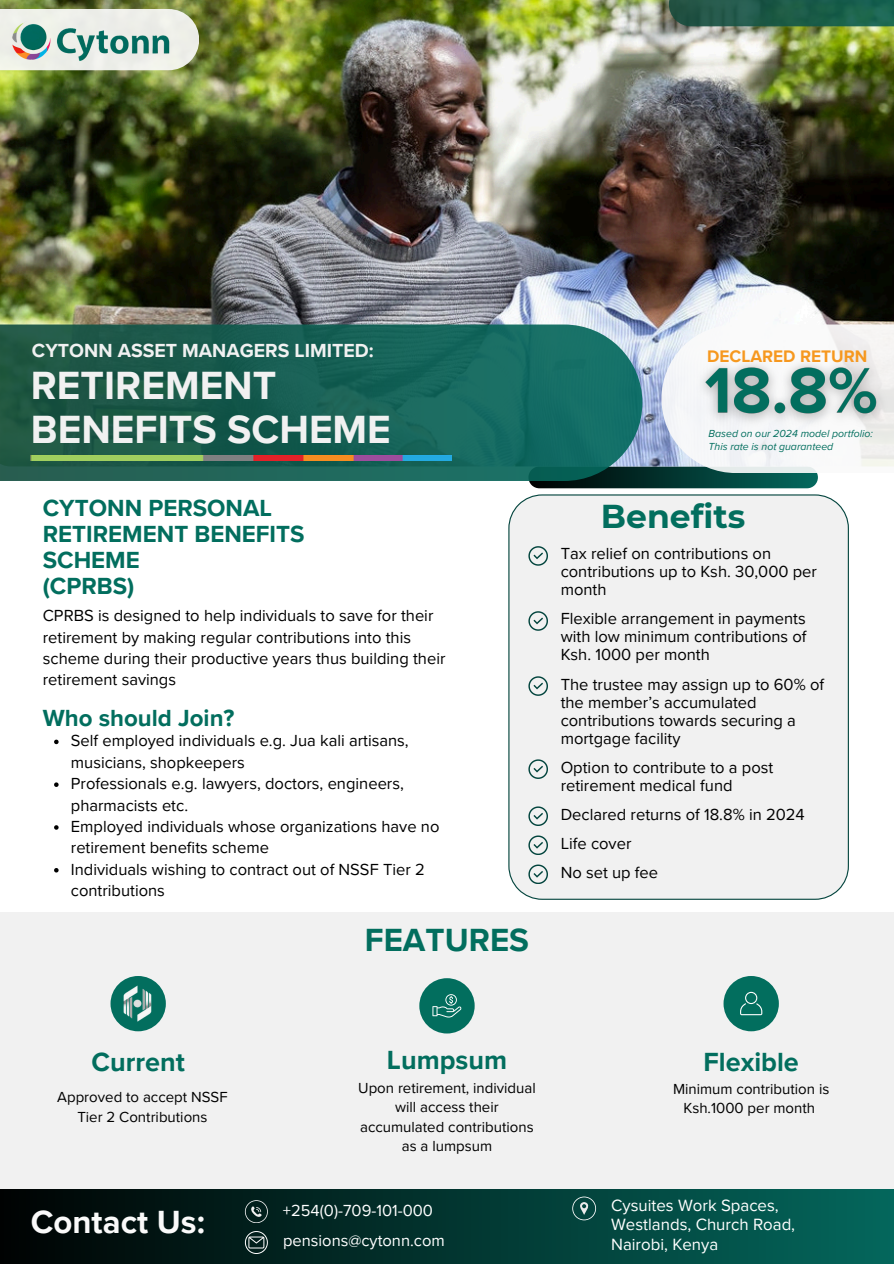
<style>
.page{position:relative;width:894px;height:1264px;background:#fff}
.page>*{position:absolute;margin:0;border:0;box-sizing:border-box;transform-origin:0 0}
.t1{font:700 40.5px/44px "Proxima Nova";color:#f1f1f1}
.t2{font:700 33px "Proxima Nova";color:#fafafa}
.t3{font:700 33px "Montserrat";color:#026e5e}
.t4{font:700 33px "Proxima Nova";color:#026e5e}
.t5{font:700 27px "Proxima Nova";color:#026e5e}
.t6{font:700 24px/26px "Proxima Nova";color:#026e5e}
.t7{font:700 19.5px "Proxima Nova";color:#f1f1f1}
.t8{font:700 17.25px "Proxima Nova";color:#f6981f}
.t9{font:16.8px/19.2px "Proxima Nova";color:#fff}
.t10{font:16.5px/18px "Proxima Nova";color:#000}
.t11{font:16.5px "Proxima Nova";color:#fff}
.t12{font:15px/19.2px "Proxima Nova";color:#000;text-align:center}
.t13{font:italic 10.5px "Proxima Nova";color:#026e5e}
</style>
<div class="page">
<div style="left:0;top:1173px;width:893px;height:90px;background:linear-gradient(to right,#000302,#04675c)"></div>
<div style="left:508px;top:494px;width:340px;height:405px;background:#f1f1f1"></div>
<svg style="left:529px;top:466px;width:288px;height:22px;background:#053e38"></svg>
<img style="left:0;top:0;width:893px;height:466px">
<div style="left:0;top:912px;width:893px;height:276px;background:#f1f1f1"></div>
<svg style="left:0;top:324px;width:642px;height:157px;background:#1b6256"></svg>
<div style="left:668px;top:0;width:225px;height:26px;background:linear-gradient(to right,#295346,#16654e)"></div>
<div style="left:723px;top:976px;width:55px;height:55px;background:#026e5e;border-radius:50%"></div>
<div style="left:419px;top:978px;width:55px;height:55px;background:#026e5e;border-radius:50%"></div>
<svg style="left:432px;top:994px;width:29px;height:23px"></svg>
<svg style="left:740px;top:991px;width:22px;height:24px"></svg>
<div style="left:110px;top:976px;width:56px;height:55px;background:#026e5e;border-radius:50%"></div>
<svg style="left:528px;top:546px;width:19px;height:19px"></svg>
<svg style="left:528px;top:611px;width:19px;height:19px"></svg>
<svg style="left:528px;top:676px;width:19px;height:19px"></svg>
<svg style="left:528px;top:806px;width:19px;height:19px"></svg>
<svg style="left:528px;top:864px;width:19px;height:19px"></svg>
<svg style="left:528px;top:759px;width:19px;height:19px"></svg>
<svg style="left:182px;top:9px;width:17px;height:61px"></svg>
<img style="left:0;top:0;width:182px;height:132px">
<svg style="left:661px;top:324px;width:232px;height:149px;fill:#f6f6f8"></svg>
<svg style="left:528px;top:835px;width:19px;height:19px"></svg>
<svg style="left:245px;top:1200px;width:22px;height:22px"></svg>
<svg style="left:245px;top:1230px;width:22px;height:23px"></svg>
<svg style="left:572px;top:1196px;width:24px;height:24px"></svg>
<img style="left:117px;top:984px;width:42px;height:42px">
<img style="left:31px;top:455px;width:420px;height:6px">
<img style="left:685px;top:350px;width:208px;height:85px">
<svg style="left:54px;top:739px;width:5px;height:5px"></svg>
<svg style="left:54px;top:782px;width:5px;height:5px"></svg>
<svg style="left:54px;top:825px;width:5px;height:4px"></svg>
<svg style="left:54px;top:868px;width:5px;height:4px"></svg>
<h5 class="t7" style="left:32px;top:339px;width:343px">CYTONN ASSET MANAGERS LIMITED:</h5>
<p class="t1" style="left:31px;top:364px;width:361px">RETIREMENT<br>BENEFITS SCHEME</p>
<p class="t6" style="left:43px;top:496px;width:263px">CYTONN PERSONAL<br>RETIREMENT BENEFITS<br>SCHEME<br>(CPRBS)</p>
<p class="t10" style="left:43px;top:605px;width:404px;line-height:21.5px">CPRBS is designed to help individuals to save for their retirement by making regular contributions into this scheme during their productive years thus building their retirement savings</p>
<p class="t6" style="left:43px;top:705px;width:193px">Who should Join?</p>
<p class="t10" style="left:71px;top:730px;width:339px;line-height:21.5px">Self employed individuals e.g. Jua kali artisans, musicians, shopkeepers</p>
<p class="t10" style="left:71px;top:773px;width:334px;line-height:21.5px">Professionals e.g. lawyers, doctors, engineers, pharmacists etc.</p>
<p class="t10" style="left:71px;top:816px;width:370px;line-height:21.5px">Employed individuals whose organizations have no retirement benefits scheme</p>
<p class="t10" style="left:71px;top:858px;width:355px;line-height:21.5px">Individuals wishing to contract out of NSSF Tier 2 contributions</p>
<p class="t4" style="left:365px;top:920px;width:166px">FEATURES</p>
<p class="t8" style="left:707px;top:346px;width:161px">DECLARED RETURN</p>
<p class="t13" style="left:708px;top:427px;width:166px">Based on our 2024 model portfolio:</p>
<p class="t13" style="left:708px;top:440px;width:126px">This rate is not guaranteed</p>
<p class="t3" style="left:600px;top:495px;width:146px">Benefits</p>
<p class="t10" style="left:560px;top:545px;width:258px">Tax relief on contributions on contributions up to Ksh. 30,000 per month</p>
<h2 class="t10" style="left:560px;top:610px;width:247px;text-align:justify">Flexible arrangement in payments with low minimum contributions of Ksh. 1000 per month</h2>
<p class="t10" style="left:560px;top:675px;width:265px">The trustee may assign up to 60% of the member’s accumulated contributions towards securing a mortgage facility</p>
<p class="t10" style="left:560px;top:758px;width:214px">Option to contribute to a post retirement medical fund</p>
<p class="t10" style="left:560px;top:805px;width:245px">Declared returns of 18.8% in 2024</p>
<h6 class="t10" style="left:560px;top:834px;width:72px">Life cover</h6>
<p class="t10" style="left:560px;top:863px;width:99px">No set up fee</p>
<p class="t5" style="left:91px;top:1046px;width:95px">Current</p>
<p class="t12" style="left:57px;top:1088px;width:172px">Approved to accept NSSF<br>Tier 2 Contributions</p>
<p class="t2" style="left:31px;top:1202px;width:175px">Contact Us:</p>
<p class="t5" style="left:387px;top:1044px;width:122px">Lumpsum</p>
<p class="t12" style="left:358px;top:1079px;width:179px">Upon retirement, individual will access their accumulated contributions as a lumpsum</p>
<p class="t11" style="left:283px;top:1200px;width:151px">+254(0)-709-101-000</p>
<p class="t11" style="left:283px;top:1231px;width:163px">pensions@cytonn.com</p>
<p class="t5" style="left:703px;top:1046px;width:97px">Flexible</p>
<p class="t12" style="left:672px;top:1079px;width:158px">Minimum contribution is<br>Ksh.1000 per month</p>
<p class="t9" style="left:611px;top:1196px;width:185px">Cysuites Work Spaces,<br>Westlands, Church Road,<br>Nairobi, Kenya</p>
</div>
